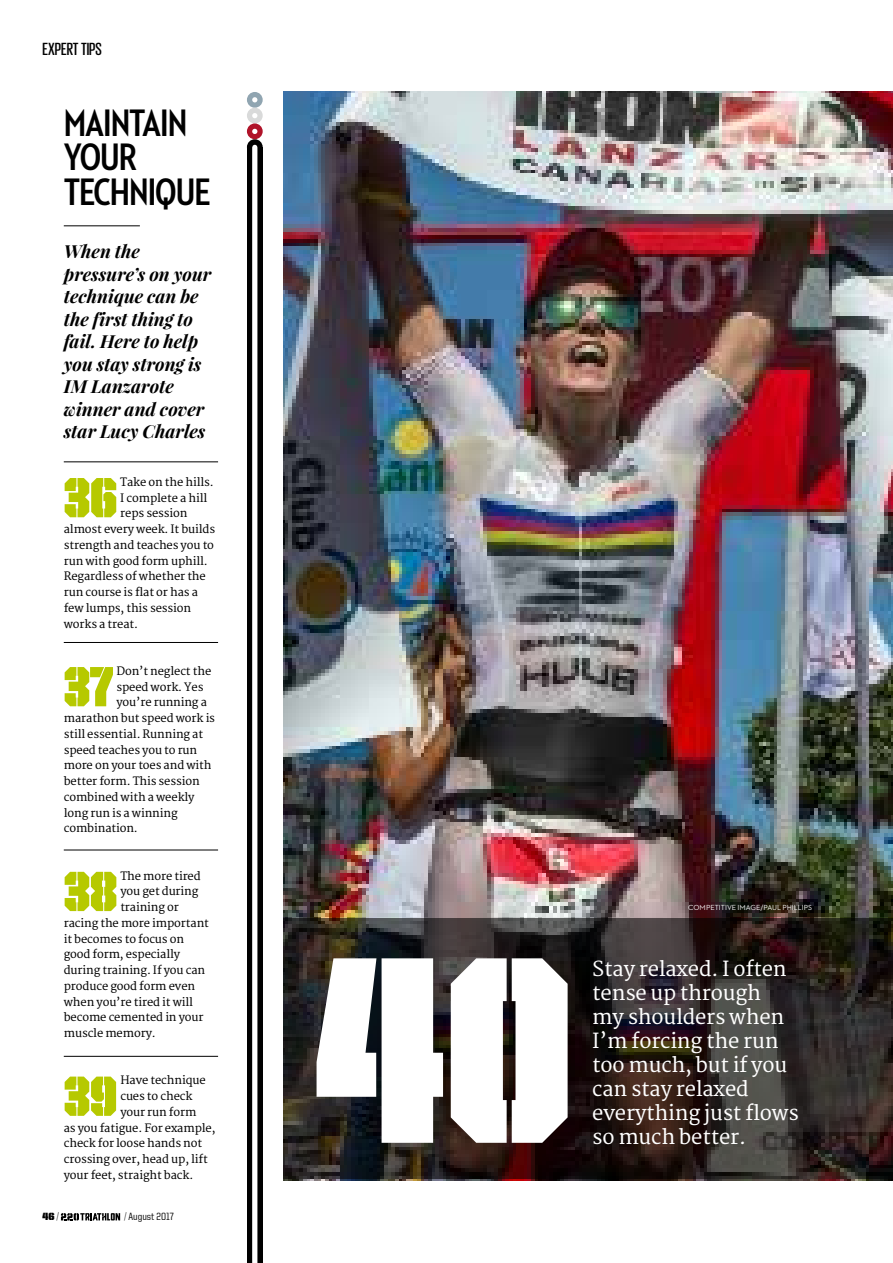
<style>
.page{position:relative;width:893px;height:1263px;background:#fff}
.page>*{position:absolute;margin:0;border:0;box-sizing:border-box;transform-origin:0 0}
.t1{font:267.3px "United Sans Cond Stencil";color:#fff}
.t2{font:56.85px "United Sans Cond Stencil";letter-spacing:-.01em;color:#b6c900}
.t3{font:700 39px/34.5px "Neutraface 2 Condensed";letter-spacing:-.025em;color:#000}
.t4{font:20.25px/24px "Merriweather";letter-spacing:-.01em;color:#fff}
.t5{font:italic 700 18px/22.5px "Playfair Display";color:#000}
.t6{font:500 18px "Giorgio Sans";color:#000}
.t7{font:11.25px "Merriweather";letter-spacing:-.01em;color:#000}
.t8{font:500 10.5px "United Sans Semi Cond";color:#000}
.t9{font:10.5px "United Sans Semi Cond Stencil";color:#000}
.t10{font:7.5px "Neutraface 2 Text";color:#fff}
.s1{font-family:"United Sans Semi Cond";font-weight:300}
.s2{font-weight:300}
</style>
<div class="page">
<img style="left:284px;top:91px;width:609px;height:1089px">
<svg style="left:284px;top:918px;width:537px;height:261px;background:#2a2220"></svg>
<hr style="left:64px;top:226px;width:76px;height:1px;background:#000">
<hr style="left:64px;top:642px;width:154px;height:1px;background:#000">
<hr style="left:64px;top:850px;width:154px;height:1px;background:#000">
<hr style="left:64px;top:1056px;width:154px;height:1px;background:#000">
<div style="left:247px;top:147px;width:16px;height:1116px;background:#000"></div>
<svg style="left:247px;top:139px;width:16px;height:16px"></svg>
<div style="left:252px;top:147px;width:5px;height:1116px;background:#fff"></div>
<div style="left:247px;top:92px;width:16px;height:16px;background:#90a5b1;border-radius:50%"></div>
<div style="left:247px;top:108px;width:16px;height:15px;background:#d9dada;border-radius:50%"></div>
<svg style="left:247px;top:123px;width:16px;height:16px"></svg>
<svg style="left:252px;top:113px;width:5px;height:5px"></svg>
<svg style="left:252px;top:129px;width:5px;height:5px"></svg>
<svg style="left:252px;top:97px;width:5px;height:5px"></svg>
<hr style="left:64px;top:462px;width:154px;height:1px;background:#000">
<img style="left:821px;top:872px;width:72px;height:309px">
<img style="left:858px;top:213px;width:35px;height:344px">
<svg style="left:61px;top:1213px;width:59px;height:7px"></svg>
<h3 class="t6" style="left:43px;top:40px;width:61px">EXPERT TIPS</h3>
<h3 class="t3" style="left:64px;top:105px;width:148px">MAINTAIN<br>YOUR<br>TECHNIQUE</h3>
<h3 class="t5" style="left:64px;top:240px;width:149px">When the pressure’s on your technique can be the first thing to fail. Here to help you stay strong is<br>IM Lanzarote winner and cover star Lucy Charles</h3>
<h2 class="t2" style="left:64px;top:469px;width:55px">36</h2>
<p class="t7" style="left:120px;top:475px;width:95px">Take on the hills.</p>
<p class="t7" style="left:120px;top:491px;width:88px">I complete a hill</p>
<p class="t7" style="left:120px;top:507px;width:69px">reps session</p>
<p class="t7" style="left:64px;top:522px;width:153px">almost every week. It builds</p>
<p class="t7" style="left:64px;top:538px;width:152px">strength and teaches you to</p>
<p class="t7" style="left:64px;top:554px;width:145px">run with good form uphill.</p>
<p class="t7" style="left:64px;top:570px;width:144px">Regardless of whether the</p>
<p class="t7" style="left:64px;top:585px;width:136px">run course is flat or has a</p>
<p class="t7" style="left:64px;top:601px;width:129px">few lumps, this session</p>
<p class="t7" style="left:64px;top:617px;width:76px">works a treat.</p>
<h2 class="t2" style="left:64px;top:658px;width:51px">37</h2>
<p class="t7" style="left:116px;top:664px;width:96px">Don’t neglect the</p>
<p class="t7" style="left:116px;top:680px;width:89px">speed work. Yes</p>
<p class="t7" style="left:116px;top:696px;width:92px">you’re running a</p>
<p class="t7" style="left:64px;top:711px;width:153px">marathon but speed work is</p>
<p class="t7" style="left:64px;top:727px;width:141px">still essential. Running at</p>
<p class="t7" style="left:64px;top:743px;width:135px">speed teaches you to run</p>
<p class="t7" style="left:64px;top:759px;width:149px">more on your toes and with</p>
<p class="t7" style="left:64px;top:774px;width:137px">better form. This session</p>
<p class="t7" style="left:64px;top:790px;width:132px">combined with a weekly</p>
<p class="t7" style="left:64px;top:806px;width:115px">long run is a winning</p>
<p class="t7" style="left:64px;top:822px;width:76px">combination.</p>
<h2 class="t2" style="left:64px;top:863px;width:55px">38</h2>
<p class="t7" style="left:120px;top:869px;width:82px">The more tired</p>
<p class="t7" style="left:120px;top:885px;width:80px">you get during</p>
<p class="t7" style="left:120px;top:900px;width:60px">training or</p>
<p class="t7" style="left:64px;top:916px;width:147px">racing the more important</p>
<p class="t7" style="left:64px;top:932px;width:122px">it becomes to focus on</p>
<p class="t7" style="left:64px;top:948px;width:118px">good form, especially</p>
<p class="t7" style="left:64px;top:963px;width:143px">during training. If you can</p>
<p class="t7" style="left:64px;top:979px;width:133px">produce good form even</p>
<p class="t7" style="left:64px;top:995px;width:131px">when you’re tired it will</p>
<p class="t7" style="left:64px;top:1011px;width:141px">become cemented in your</p>
<p class="t7" style="left:64px;top:1026px;width:93px">muscle memory.</p>
<h2 class="t2" style="left:64px;top:1067px;width:55px">39</h2>
<p class="t7" style="left:120px;top:1074px;width:87px">Have technique</p>
<p class="t7" style="left:120px;top:1089px;width:74px">cues to check</p>
<p class="t7" style="left:120px;top:1105px;width:78px">your run form</p>
<p class="t7" style="left:64px;top:1121px;width:153px">as you fatigue. For example,</p>
<p class="t7" style="left:64px;top:1137px;width:140px">check for loose hands not</p>
<p class="t7" style="left:64px;top:1152px;width:145px">crossing over, head up, lift</p>
<p class="t7" style="left:64px;top:1168px;width:131px">your feet, straight back.</p>
<p class="t9" style="left:43px;top:1211px;width:18px">46 <span class="s1">/</span></p>
<p class="t8" style="left:124px;top:1211px;width:51px"><span class="s2">/</span> August 2017</p>
<h1 class="t1" style="left:315px;top:915px;width:261px">40</h1>
<p class="t10" style="left:688px;top:903px;width:126px">COMPETITIVE IMAGE/PAUL PHILLIPS</p>
<h3 class="t4" style="left:592px;top:957px;width:208px">Stay relaxed. I often tense up through<br>my shoulders when<br>I’m forcing the run too much, but if you can stay relaxed everything just flows</h3>
<h3 class="t4" style="left:592px;top:1125px;width:155px">so much better.</h3>
</div>
